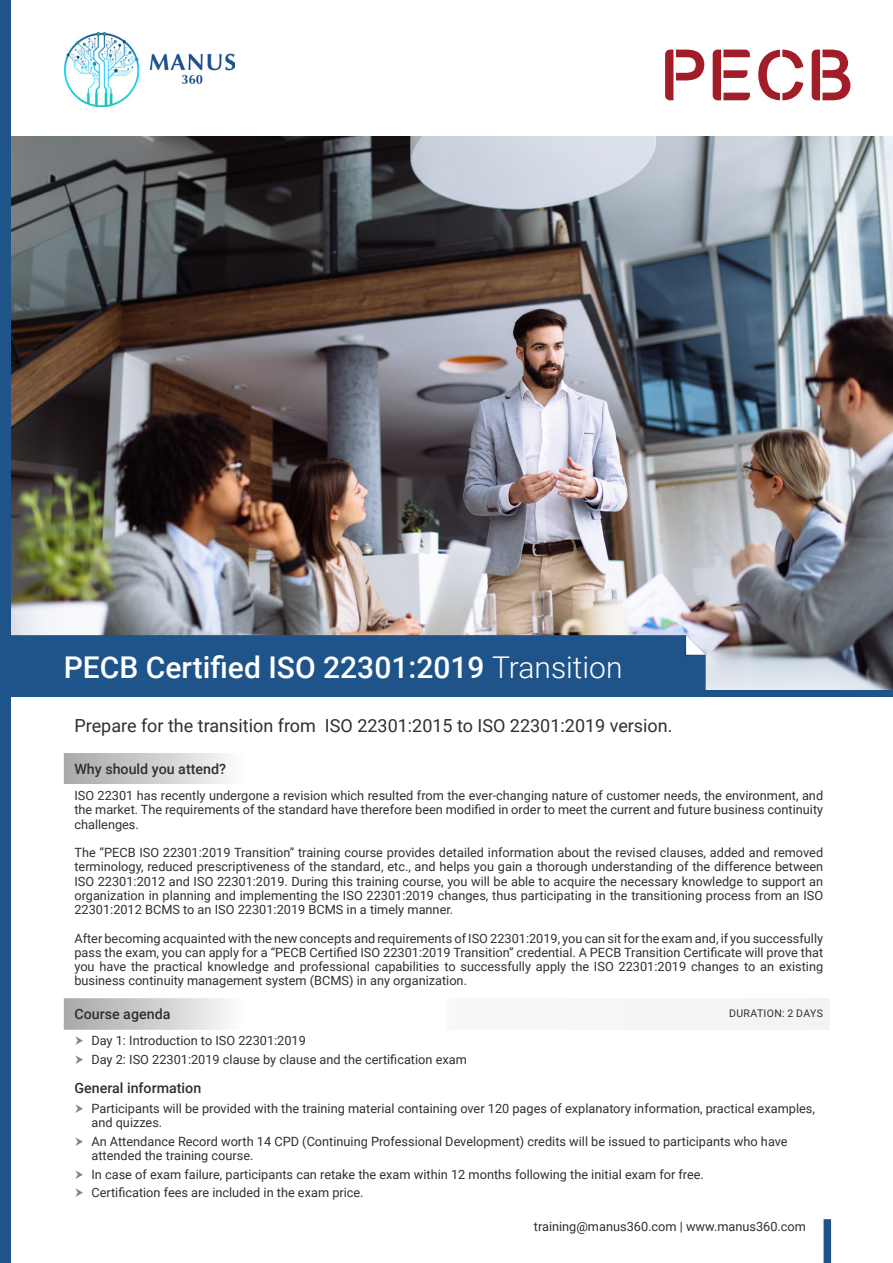
<style>
.page{position:relative;width:893px;height:1263px;background:#fff}
.page>*{position:absolute;margin:0;border:0;box-sizing:border-box;transform-origin:0 0}
.t1{font:500 30px "Roboto";color:#fff}
.t2{font:18px "Roboto";color:#312f30}
.Table1{font:500 14.25px "Roboto";color:#312f30}
.t3{font:12.75px/14.2px "Roboto";color:#312f30;text-align:justify}
.Table1-2{font:10.5px "Roboto";letter-spacing:.035em;color:#312f30}
.s1{font-weight:300}
</style>
<div class="page">
<img style="left:11px;top:136px;width:882px;height:554px">
<div style="left:824px;top:1219px;width:7px;height:44px;background:#1f548a"></div>
<div style="left:0;top:0;width:11px;height:1263px;background:#1f548a"></div>
<div style="left:11px;top:635px;width:695px;height:55px;background:#1f548a"></div>
<div style="left:0;top:690px;width:893px;height:7px;background:#1f548a"></div>
<svg style="left:64px;top:753px;width:162px;height:277px;background:#cdcdcd"></svg>
<div style="left:64px;top:785px;width:765px;height:213px;background:#fff"></div>
<div style="left:446px;top:998px;width:383px;height:32px;background:#f5f5f6"></div>
<img style="left:64px;top:32px;width:170px;height:74px">
<svg style="left:665px;top:50px;width:39px;height:50px"></svg>
<svg style="left:713px;top:50px;width:37px;height:50px"></svg>
<svg style="left:758px;top:50px;width:45px;height:50px"></svg>
<svg style="left:812px;top:50px;width:38px;height:50px"></svg>
<p class="t1" style="left:64px;top:647px;width:560px">PECB Certified ISO 22301:2019 <span class="s1">Transition</span></p>
<p class="t2" style="left:74px;top:713px;width:600px">Prepare for the transition from ISO 22301:2015 to ISO 22301:2019 version.</p>
<p class="Table1" style="left:74px;top:759px;width:153px">Why should you attend?</p>
<p class="t3" style="left:74px;top:788px;width:750px">ISO 22301 has recently undergone a revision which resulted from the ever-changing nature of customer needs, the environment, and the market. The requirements of the standard have therefore been modified in order to meet the current and future business continuity challenges.</p>
<p class="t3" style="left:74px;top:845px;width:750px">The “PECB ISO 22301:2019 Transition” training course provides detailed information about the revised clauses, added and removed terminology, reduced prescriptiveness of the standard, etc., and helps you gain a thorough understanding of the difference between ISO 22301:2012 and ISO 22301:2019. During this training course, you will be able to acquire the necessary knowledge to support an organization in planning and implementing the ISO 22301:2019 changes, thus participating in the transitioning process from an ISO 22301:2012 BCMS to an ISO 22301:2019 BCMS in a timely manner.</p>
<p class="t3" style="left:74px;top:930px;width:750px">After becoming acquainted with the new concepts and requirements of ISO 22301:2019, you can sit for the exam and, if you successfully pass the exam, you can apply for a “PECB Certified ISO 22301:2019 Transition” credential. A PECB Transition Certificate will prove that you have the practical knowledge and professional capabilities to successfully apply the ISO 22301:2019 changes to an existing business continuity management system (BCMS) in any organization.</p>
<p class="Table1" style="left:74px;top:1004px;width:98px">Course agenda</p>
<p class="Table1-2" style="left:729px;top:1006px;width:95px">DURATION: 2 DAYS</p>
<p class="t3" style="left:91px;top:1033px;width:216px">Day 1: Introduction to ISO 22301:2019</p>
<p class="t3" style="left:91px;top:1052px;width:377px">Day 2: ISO 22301:2019 clause by clause and the certification exam</p>
<p class="Table1" style="left:74px;top:1078px;width:128px">General information</p>
<p class="t3" style="left:91px;top:1101px;width:725px">Participants will be provided with the training material containing over 120 pages of explanatory information, practical examples, and quizzes.</p>
<p class="t3" style="left:91px;top:1134px;width:698px">An Attendance Record worth 14 CPD (Continuing Professional Development) credits will be issued to participants who have attended the training course.</p>
<p class="t3" style="left:91px;top:1166px;width:614px">In case of exam failure, participants can retake the exam within 12 months following the initial exam for free.</p>
<p class="t3" style="left:91px;top:1185px;width:274px">Certification fees are included in the exam price.</p>
<p class="t3" style="left:534px;top:1219px;width:274px">training@manus360.com | www.manus360.com</p>
</div>
